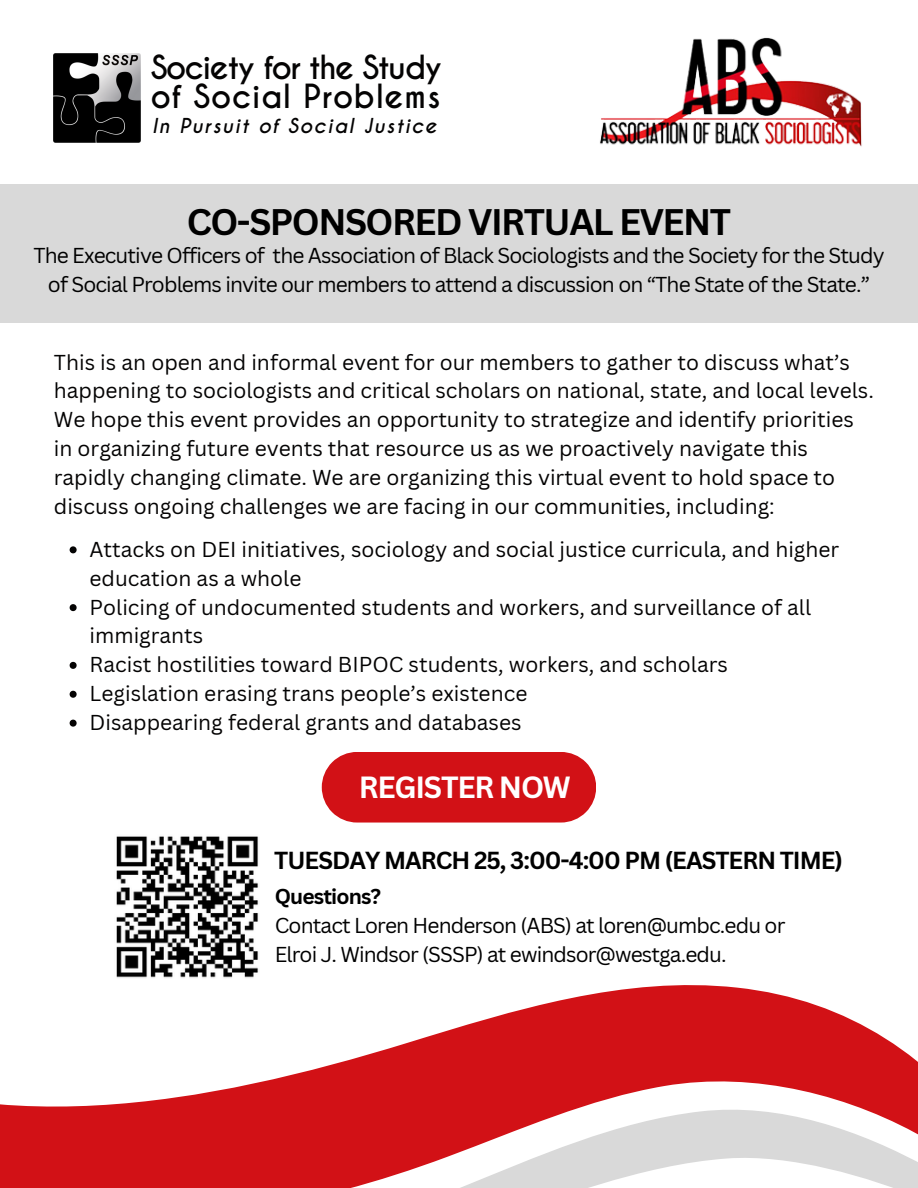
<style>
.page{position:relative;width:918px;height:1188px;background:#fff}
.page>*{position:absolute;margin:0;border:0;box-sizing:border-box;transform-origin:0 0}
.t1{font:700 36px "Canva Sans";letter-spacing:-.04em;color:#000}
.t2{font:700 31.2px/29.1px "Caviar Dreams";letter-spacing:-.04em;color:#040303}
.t3{font:700 29.85px "Canva Sans";letter-spacing:-.04em;color:#fff}
.t4{font:700 24px "Canva Sans";letter-spacing:-.04em;color:#000}
.t5{font:21px/29px "Canva Sans";color:#040303}
.t6{font:21px/29.2px "Canva Sans";letter-spacing:-.04em;color:#000;text-align:center}
.t7{font:700 21px "Canva Sans";letter-spacing:-.04em;color:#000}
.t8{font:italic 700 19.35px "Caviar Dreams";letter-spacing:.08em;color:#040303}
</style>
<div class="page">
<img style="left:600px;top:37px;width:262px;height:110px">
<svg style="left:70px;top:546px;width:7px;height:7px"></svg>
<svg style="left:70px;top:604px;width:7px;height:7px"></svg>
<svg style="left:70px;top:662px;width:7px;height:7px"></svg>
<svg style="left:70px;top:691px;width:7px;height:7px"></svg>
<svg style="left:70px;top:720px;width:7px;height:7px"></svg>
<img style="left:54px;top:53px;width:87px;height:90px">
<div style="left:0;top:184px;width:918px;height:138px;background:#d9d9d9"></div>
<svg style="left:0;top:836px;width:829px;height:352px"></svg>
<svg style="left:205px;top:1010px;width:713px;height:178px;fill:#d21116"></svg>
<svg style="left:322px;top:752px;width:274px;height:71px;background:#d41f24"></svg>
<p class="t2" style="left:151px;top:54px;width:293px">Society for the Study of Social Problems</p>
<p class="t8" style="left:152px;top:114px;width:286px">In Pursuit of Social Justice</p>
<p class="t1" style="left:187px;top:196px;width:546px">CO-SPONSORED VIRTUAL EVENT</p>
<p class="t6" style="left:33px;top:240px;width:853px">The Executive Officers of the Association of Black Sociologists and the Society for the Study of Social Problems invite our members to attend a discussion on “The State of the State.”</p>
<p class="t5" style="left:54px;top:347px;width:822px">This is an open and informal event for our members to gather to discuss what’s happening to sociologists and critical scholars on national, state, and local levels.</p>
<h3 class="t5" style="left:54px;top:405px;width:802px">We hope this event provides an opportunity to strategize and identify priorities in organizing future events that resource us as we proactively navigate this rapidly changing climate. We are organizing this virtual event to hold space to discuss ongoing challenges we are facing in our communities, including:</h3>
<h5 class="t5" style="left:90px;top:534px;width:751px">Attacks on DEI initiatives, sociology and social justice curricula, and higher education as a whole</h5>
<p class="t5" style="left:90px;top:592px;width:723px">Policing of undocumented students and workers, and surveillance of all immigrants</p>
<h1 class="t5" style="left:90px;top:650px;width:640px">Racist hostilities toward BIPOC students, workers, and scholars</h1>
<p class="t5" style="left:90px;top:679px;width:439px">Legislation erasing trans people’s existence</p>
<p class="t5" style="left:90px;top:708px;width:434px">Disappearing federal grants and databases</p>
<p class="t3" style="left:359px;top:766px;width:214px">REGISTER NOW</p>
<h2 class="t4" style="left:274px;top:843px;width:570px">TUESDAY MARCH 25, 3:00-4:00 PM (EASTERN TIME)</h2>
<p class="t7" style="left:275px;top:881px;width:108px">Questions?</p>
<p class="t6" style="left:275px;top:910px;width:512px;text-align:left">Contact Loren Henderson (ABS) at loren@umbc.edu or<br>Elroi J. Windsor (SSSP) at ewindsor@westga.edu.</p>
</div>
